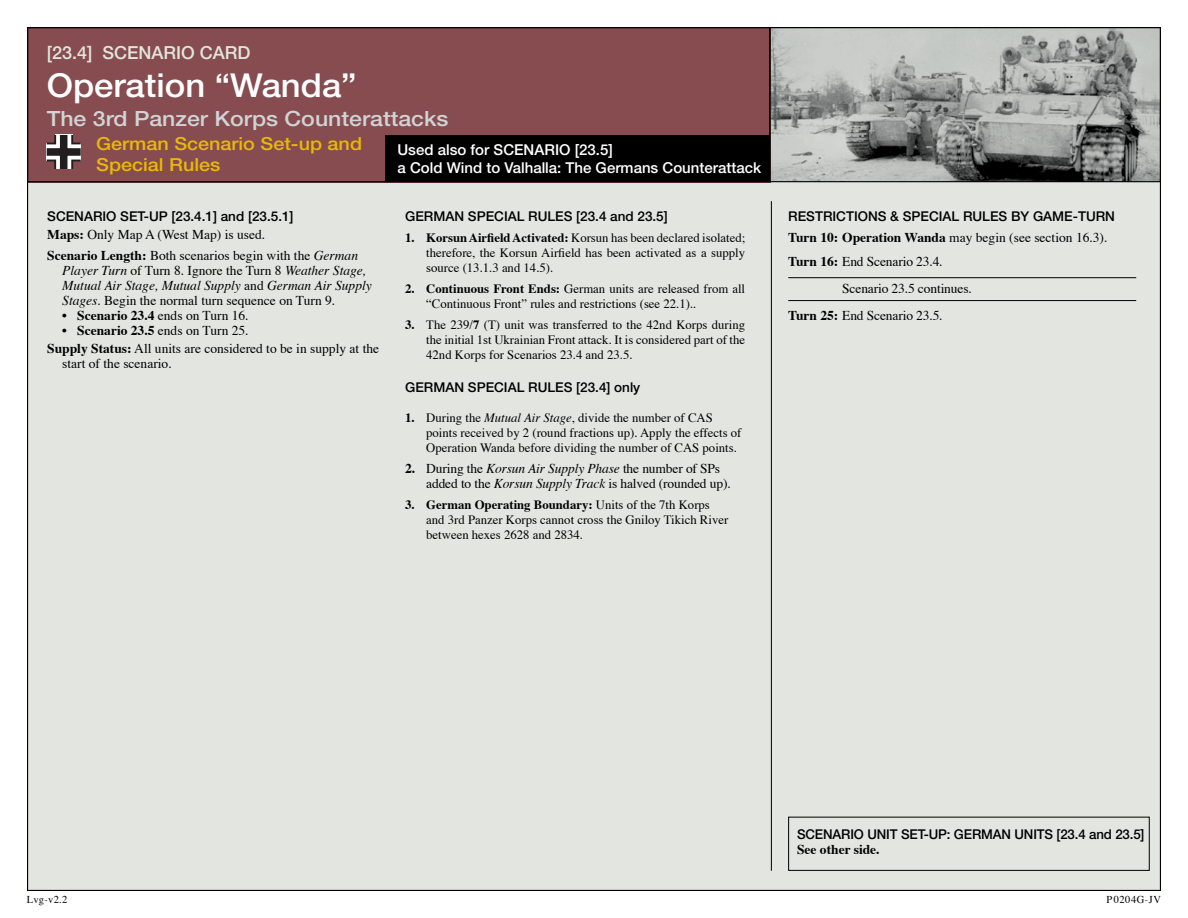
<style>
.page{position:relative;width:1188px;height:918px;background:#fff}
.page>*{position:absolute;margin:0;border:0;box-sizing:border-box;transform-origin:0 0}
.t1{font:500 33px "Helvetica Neue";color:#fff;scale:1.05 1}
.t2{font:500 21px "Helvetica Neue";color:#d1d3d4;scale:1.1 1}
.t3{font:500 18px/21px "Helvetica Neue";color:#e8b909;scale:1.1 1}
.t4{font:500 18px "Helvetica Neue";color:#e0e5dd}
.t5{font:500 15px/18px "Helvetica Neue";color:#fff}
.t6{font:13.5px/21px "Times";color:#000}
.t7{font:500 13.5px "Helvetica Neue";color:#000}
.t8{font:italic 13.5px/15px "Times";color:#000}
.t9{font:700 13.5px "Times";color:#000}
.t10{font:12.75px/15px "Times";color:#000}
.t11{font:10.5px "Times";letter-spacing:.05em;color:#000}
.s1{font-weight:700}
.s2{font-style:italic}
.s3{font-style:normal}
</style>
<div class="page">
<div style="left:28px;top:28px;width:1132px;height:862px;background:#e3e6e0"></div>
<img style="left:771px;top:29px;width:388px;height:151px">
<div style="left:27px;top:27px;width:743px;height:155px;background:#874c4f"></div>
<div style="left:769px;top:27px;width:392px;height:155px;border:1px solid #000"></div>
<div style="left:788px;top:817px;width:362px;height:54px;border:1px solid #000"></div>
<hr style="left:771px;top:201px;width:1px;height:670px;background:#000">
<hr style="left:788px;top:277px;width:348px;height:1px;background:#000">
<hr style="left:788px;top:300px;width:348px;height:1px;background:#000">
<div style="left:27px;top:27px;width:743px;height:155px;border:1px solid #000"></div>
<svg style="left:46px;top:134px;width:35px;height:35px"></svg>
<div style="left:385px;top:135px;width:384px;height:46px;background:#000"></div>
<h3 class="t4" style="left:47px;top:42px;width:205px">[23.4] SCENARIO CARD</h3>
<h1 class="t1" style="left:47px;top:66px;width:297px">Operation “Wanda”</h1>
<h2 class="t2" style="left:47px;top:106px;width:367px">The 3rd Panzer Korps Counterattacks</h2>
<h3 class="t3" style="left:96px;top:133px;width:243px">German Scenario Set-up and<br>Special Rules</h3>
<p class="t5" style="left:398px;top:141px;width:365px">Used also for SCENARIO [23.5]<br>a Cold Wind to Valhalla: The Germans Counterattack</p>
<p class="t7" style="left:47px;top:208px;width:248px">SCENARIO SET-UP [23.4.1] and [23.5.1]</p>
<p class="t6" style="left:47px;top:225px;width:312px"><span class="s1">Maps:</span> Only Map A (West Map) is used.<br><span class="s1">Scenario Length:</span> Both scenarios begin with the <span class="s2">German</span></p>
<p class="t8" style="left:62px;top:264px;width:311px">Player Turn <span class="s3">of Turn 8. Ignore the Turn 8</span> Weather Stage,<br>Mutual Air Stage, Mutual Supply <span class="s3">and</span> German Air Supply<br>Stages<span class="s3">. Begin the normal turn sequence on Turn 9.</span></p>
<p class="t6" style="left:62px;top:306px;width:188px">• <span class="s1">Scenario 23.4</span> ends on Turn 16.</p>
<p class="t6" style="left:47px;top:322px;width:333px;line-height:18px;text-indent:15px">• <span class="s1">Scenario 23.5</span> ends on Turn 25.<br><span class="s1">Supply Status:</span> All units are considered to be in supply at the</p>
<p class="t6" style="left:62px;top:354px;width:111px">start of the scenario.</p>
<p class="t7" style="left:405px;top:208px;width:264px">GERMAN SPECIAL RULES [23.4 and 23.5]</p>
<p class="t10" style="left:426px;top:231px;width:321px;text-align:justify;text-indent:-21px"><span class="s1">1. Korsun Airfield Activated:</span> Korsun has been declared isolated; therefore, the Korsun Airfield has been activated as a supply source (13.1.3 and 14.5).</p>
<p class="t10" style="left:426px;top:282px;width:320px;text-indent:-21px"><span class="s1">2. Continuous Front Ends:</span> German units are released from all “Continuous Front” rules and restrictions (see 22.1)..</p>
<p class="t10" style="left:426px;top:318px;width:320px;text-align:justify;text-indent:-21px"><span class="s1">3.</span> The 239/<span class="s1">7</span> (T) unit was transferred to the 42nd Korps during the initial 1st Ukrainian Front attack. It is considered part of the 42nd Korps for Scenarios 23.4 and 23.5.</p>
<p class="t7" style="left:405px;top:379px;width:237px">GERMAN SPECIAL RULES [23.4] only</p>
<p class="t10" style="left:426px;top:411px;width:317px;text-indent:-21px"><span class="s1">1.</span> During the <span class="s2">Mutual Air Stage</span>, divide the number of CAS points received by 2 (round fractions up). Apply the effects of<br>Operation Wanda before dividing the number of CAS points.</p>
<p class="t6" style="left:426px;top:462px;width:306px;line-height:15px;text-indent:-21px"><span class="s1">2.</span> During the <span class="s2">Korsun Air Supply Phase</span> the number of SPs added to the <span class="s2">Korsun Supply Track</span> is halved (rounded up).</p>
<p class="t10" style="left:426px;top:498px;width:304px;text-indent:-21px"><span class="s1">3. German Operating Boundary:</span> Units of the 7th Korps and 3rd Panzer Korps cannot cross the Gniloy Tikich River between hexes 2628 and 2834.</p>
<p class="t7" style="left:788px;top:208px;width:328px">RESTRICTIONS &amp; SPECIAL RULES BY GAME-TURN</p>
<p class="t6" style="left:788px;top:226px;width:321px;line-height:24px"><span class="s1">Turn 10: Operation Wanda</span> may begin (see section 16.3).<br><span class="s1">Turn 16:</span> End Scenario 23.4.</p>
<p class="t6" style="left:788px;top:276px;width:185px;line-height:27px;text-indent:54px">Scenario 23.5 continues.<br><span class="s1">Turn 25:</span> End Scenario 23.5.</p>
<p class="t7" style="left:797px;top:826px;width:349px">SCENARIO UNIT SET-UP: GERMAN UNITS [23.4 and 23.5]</p>
<p class="t9" style="left:797px;top:840px;width:84px">See other side.</p>
<p class="t11" style="left:27px;top:893px;width:42px">Lvg-v2.2</p>
<p class="t11" style="left:1106px;top:893px;width:56px">P0204G-JV</p>
</div>
